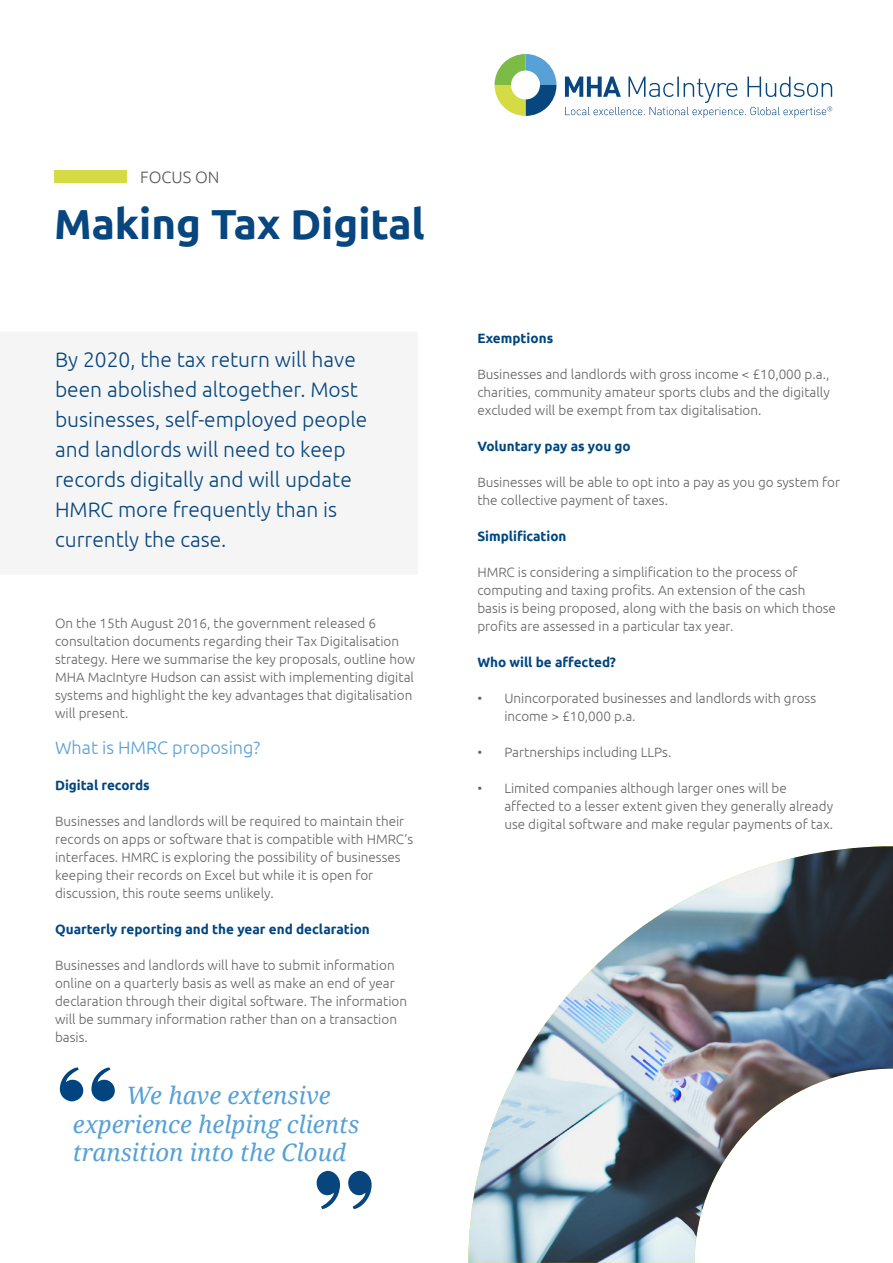
<style>
.page{position:relative;width:893px;height:1263px;background:#fff}
.page>*{position:absolute;margin:0;border:0;box-sizing:border-box;transform-origin:0 0}
.t1{font:700 42px "Ubuntu";color:#07467e}
.t2{font:italic 24px/28.5px "Droid Serif";color:#57a1d6}
.t3{font:300 21px/30px "Ubuntu";color:#07467e}
.t4{font:300 18px "Ubuntu";color:#56a1d5}
.t5{font:300 16.5px "Ubuntu";color:#595959}
.t6{font:300 13.5px/18px "Ubuntu";color:#646464}
.t7{font:700 13.5px "Ubuntu";color:#00467f}
</style>
<div class="page">
<div style="left:54px;top:170px;width:72px;height:13px;background:#d4db44"></div>
<svg style="left:494px;top:54px;width:62px;height:62px"></svg>
<svg style="left:565px;top:77px;width:267px;height:41px"></svg>
<img style="left:468px;top:846px;width:425px;height:417px">
<svg style="left:60px;top:1067px;width:55px;height:34px"></svg>
<svg style="left:317px;top:1171px;width:55px;height:38px"></svg>
<p class="t5" style="left:140px;top:167px;width:81px">FOCUS ON</p>
<h1 class="t1" style="left:54px;top:198px;width:372px">Making Tax Digital</h1>
<h3 class="t3" style="left:55px;top:344px;width:314px">By 2020, the tax return will have been abolished altogether. Most businesses, self-employed people and landlords will need to keep records digitally and will update<br>HMRC more frequently than is currently the case.</h3>
<p class="t6" style="left:55px;top:614px;width:362px">On the 15th August 2016, the government released 6 consultation documents regarding their Tax Digitalisation strategy. Here we summarise the key proposals, outline how MHA MacIntyre Hudson can assist with implementing digital systems and highlight the key advantages that digitalisation will present.</p>
<h3 class="t4" style="left:55px;top:737px;width:207px">What is HMRC proposing?</h3>
<p class="t7" style="left:55px;top:777px;width:96px">Digital records</p>
<p class="t6" style="left:55px;top:812px;width:360px">Businesses and landlords will be required to maintain their records on apps or software that is compatible with HMRC’s interfaces. HMRC is exploring the possibility of businesses keeping their records on Excel but while it is open for discussion, this route seems unlikely.</p>
<p class="t7" style="left:55px;top:921px;width:316px">Quarterly reporting and the year end declaration</p>
<p class="t6" style="left:55px;top:956px;width:354px">Businesses and landlords will have to submit information online on a quarterly basis as well as make an end of year declaration through their digital software. The information will be summary information rather than on a transaction basis.</p>
<h2 class="t2" style="left:73px;top:1081px;width:288px;text-indent:54px">We have extensive experience helping clients transition into the Cloud</h2>
<p class="t7" style="left:477px;top:330px;width:77px">Exemptions</p>
<p class="t6" style="left:477px;top:365px;width:354px;text-align:justify">Businesses and landlords with gross income &lt; £10,000 p.a., charities, community amateur sports clubs and the digitally excluded will be exempt from tax digitalisation.</p>
<p class="t7" style="left:477px;top:438px;width:155px">Voluntary pay as you go</p>
<p class="t6" style="left:477px;top:473px;width:364px">Businesses will be able to opt into a pay as you go system for the collective payment of taxes.</p>
<p class="t7" style="left:477px;top:528px;width:91px">Simplification</p>
<p class="t6" style="left:477px;top:563px;width:360px">HMRC is considering a simplification to the process of computing and taxing profits. An extension of the cash basis is being proposed, along with the basis on which those profits are assessed in a particular tax year.</p>
<p class="t7" style="left:477px;top:654px;width:140px">Who will be affected?</p>
<p class="t6" style="left:504px;top:689px;width:313px;text-indent:-27px">• Unincorporated businesses and landlords with gross income &gt; £10,000 p.a.</p>
<p class="t6" style="left:477px;top:743px;width:195px">• Partnerships including LLPs.</p>
<p class="t6" style="left:504px;top:779px;width:330px;text-indent:-27px">• Limited companies although larger ones will be affected to a lesser extent given they generally already use digital software and make regular payments of tax.</p>
</div>
